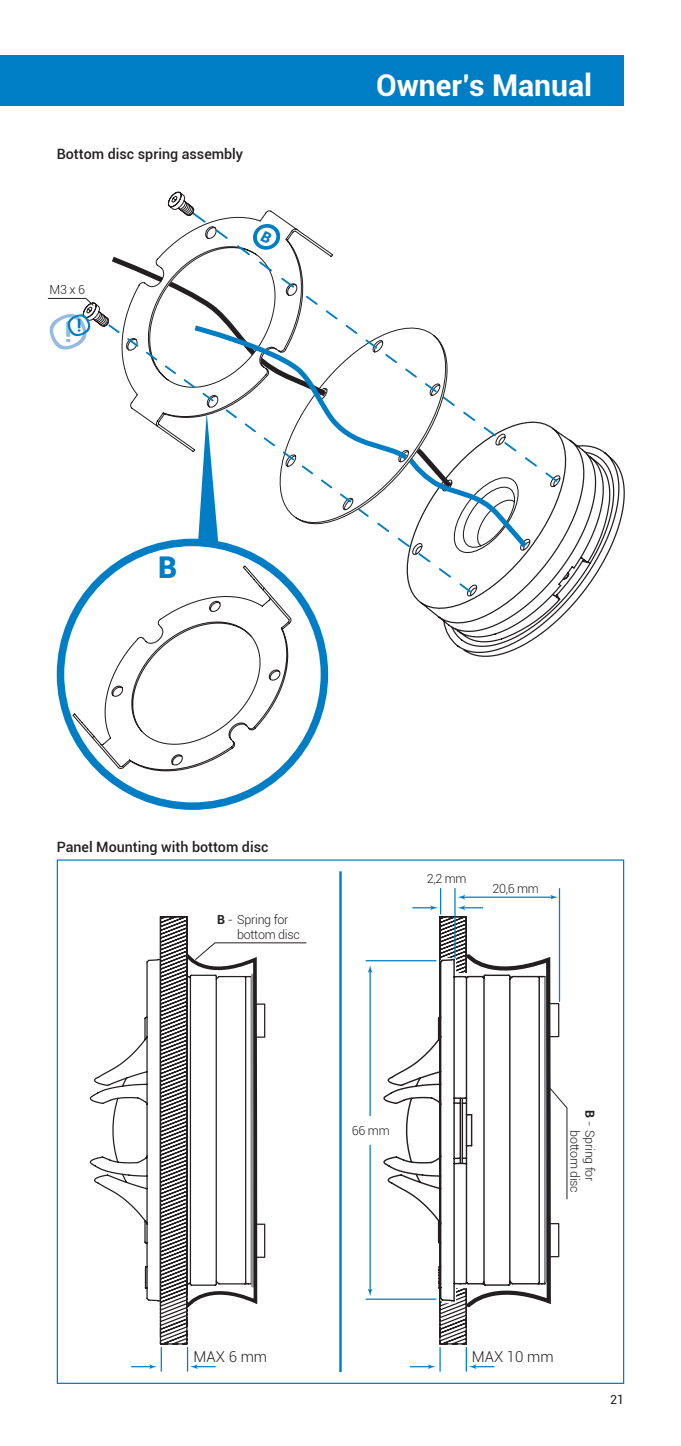
<style>
.page{position:relative;width:681px;height:1446px;background:#fff}
.page>*{position:absolute;margin:0;border:0;box-sizing:border-box;transform-origin:0 0}
.t1{font:700 30px "Roboto";color:#fff}
.t2{font:900 30px "Roboto";color:#007ec5}
.t3{font:300 15px "Roboto";color:#231f20}
.t4{font:500 14.25px "Roboto";color:#231f20}
.t5{font:300 12.5px/15px "Roboto";letter-spacing:-.025em;color:#231f20}
.t6{font:12.5px "Roboto";color:#231f20}
.s1{font-weight:700}
</style>
<div class="page">
<div style="left:0;top:56px;width:623px;height:50px;background:#007ec5"></div>
<hr style="left:339px;top:871px;width:2px;height:501px;background:#0085c9">
<svg style="left:89px;top:1054px;width:42px;height:152px"></svg>
<svg style="left:131px;top:916px;width:176px;height:455px"></svg>
<svg style="left:382px;top:961px;width:28px;height:234px"></svg>
<hr style="left:365px;top:960px;width:71px;height:1px;background:#007ec5">
<hr style="left:365px;top:1298px;width:71px;height:2px;background:#007ec5">
<svg style="left:367px;top:965px;width:5px;height:8px"></svg>
<hr style="left:369px;top:971px;width:1px;height:145px;background:#007ec5">
<svg style="left:368px;top:1288px;width:4px;height:8px"></svg>
<hr style="left:369px;top:1144px;width:1px;height:146px;background:#007ec5">
<svg style="left:414px;top:433px;width:211px;height:224px"></svg>
<div style="left:57px;top:539px;width:271px;height:271px;border:8px solid #007ec5;border-radius:50%"></div>
<svg style="left:71px;top:597px;width:221px;height:175px"></svg>
<svg style="left:410px;top:888px;width:157px;height:483px"></svg>
<hr style="left:463px;top:896px;width:89px;height:2px;background:#007ec5">
<svg style="left:47px;top:191px;width:514px;height:406px"></svg>
<p class="t4" style="left:57px;top:144px;width:188px">Bottom disc spring assembly</p>
<p class="t5" style="left:50px;top:282px;width:37px">M3 x 6</p>
<h1 class="t2" style="left:158px;top:546px;width:21px">B</h1>
<h1 class="t1" style="left:376px;top:64px;width:218px">Owner’s Manual</h1>
<p class="t4" style="left:57px;top:836px;width:213px">Panel Mounting with bottom disc</p>
<p class="t5" style="left:237px;top:912px;width:64px;text-indent:-20px"><span class="s1">B</span> - Spring for bottom disc</p>
<p class="t5" style="left:426px;top:870px;width:41px">2,2 mm</p>
<p class="t5" style="left:492px;top:880px;width:48px">20,6 mm</p>
<p class="t3" style="left:193px;top:1346px;width:75px">MAX 6 mm</p>
<p class="t5" style="left:352px;top:1122px;width:39px">66 mm</p>
<p class="t5" style="left:597px;top:1130px;width:64px;text-indent:-20px;rotate:90deg"><span class="s1">B</span> - Spring for bottom disc</p>
<p class="t3" style="left:471px;top:1346px;width:83px">MAX 10 mm</p>
<p class="t6" style="left:610px;top:1390px;width:16px">21</p>
</div>
